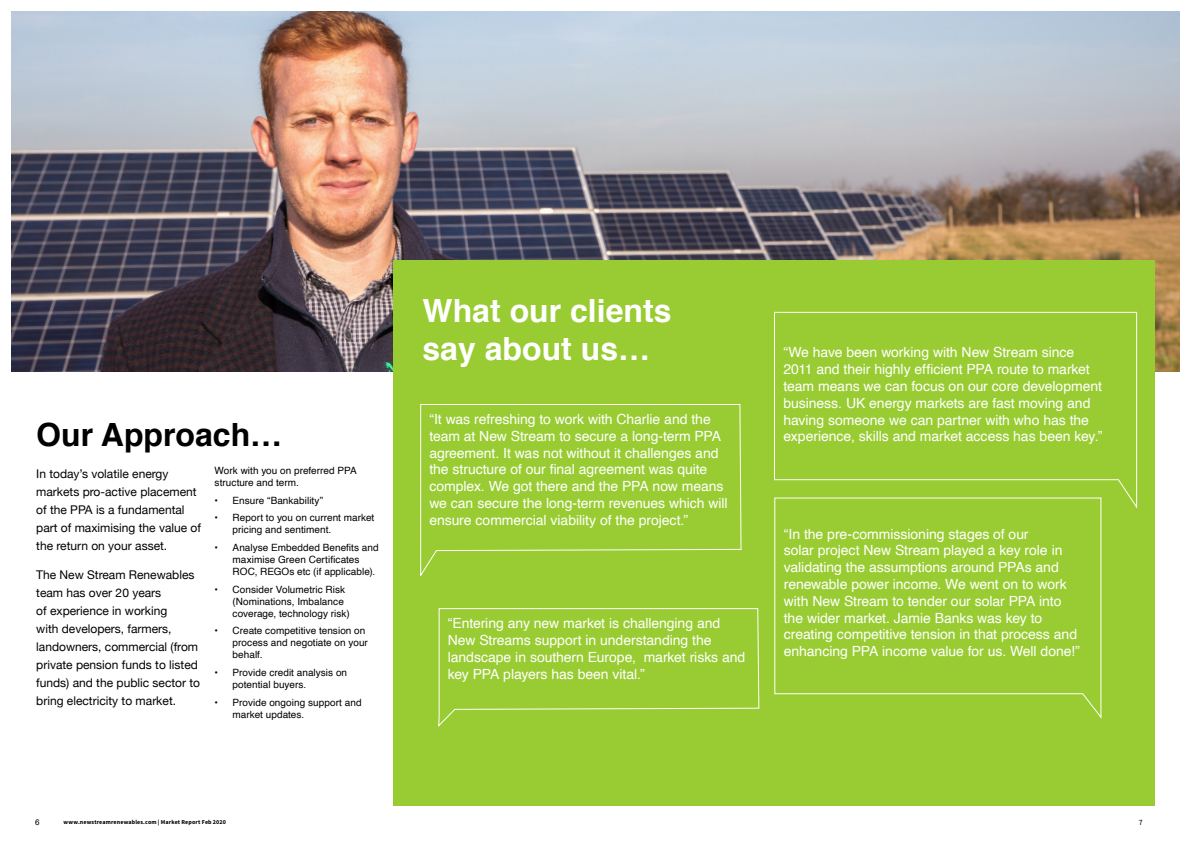
<style>
.page{position:relative;width:1191px;height:842px;background:#fff}
.page>*{position:absolute;margin:0;border:0;box-sizing:border-box;transform-origin:0 0}
.t1{font:700 32px/38px "Helvetica";color:#fff}
.t2{font:700 32px "Helvetica";color:#000}
.t3{font:14px/16.8px "Helvetica";letter-spacing:-.005em;color:#fff}
.t4{font:12px/18px "Helvetica Neue";color:#000}
.t5{font:10px/12px "Helvetica";letter-spacing:.005em;color:#000}
.t6{font:8px "Source Sans Pro";color:#000}
.t7{font:8px "Helvetica";color:#000}
.t8{font:700 6px "Source Sans Pro";letter-spacing:.025em;color:#000}
</style>
<div class="page">
<img style="left:11px;top:11px;width:1168px;height:360px">
<div style="left:393px;top:261px;width:762px;height:545px;background:#9c3"></div>
<svg style="left:420px;top:404px;width:322px;height:173px"></svg>
<svg style="left:438px;top:608px;width:322px;height:119px"></svg>
<svg style="left:774px;top:311px;width:364px;height:197px"></svg>
<svg style="left:774px;top:497px;width:328px;height:222px"></svg>
<h1 class="t2" style="left:36px;top:409px;width:247px">Our Approach…</h1>
<p class="t4" style="left:36px;top:465px;width:166px">In today’s volatile energy markets pro-active placement of the PPA is a fundamental part of maximising the value of the return on your asset.</p>
<p class="t4" style="left:36px;top:566px;width:165px">The New Stream Renewables team has over 20 years<br>of experience in working<br>with developers, farmers, landowners, commercial (from private pension funds to listed funds) and the public sector to bring electricity to market.</p>
<p class="t5" style="left:215px;top:465px;width:144px">Work with you on preferred PPA structure and term.</p>
<p class="t5" style="left:215px;top:494px;width:110px">• Ensure “Bankability”</p>
<p class="t5" style="left:233px;top:512px;width:143px;text-indent:-18px">• Report to you on current market pricing and sentiment.</p>
<p class="t5" style="left:233px;top:542px;width:148px;text-indent:-18px">• Analyse Embedded Benefits and maximise Green Certificates<br>ROC, REGOs etc (if applicable).</p>
<p class="t5" style="left:233px;top:583px;width:119px;text-indent:-18px">• Consider Volumetric Risk (Nominations, Imbalance coverage, technology risk)</p>
<p class="t5" style="left:233px;top:625px;width:137px;text-indent:-18px">• Create competitive tension on process and negotiate on your behalf.</p>
<p class="t5" style="left:233px;top:667px;width:116px;text-indent:-18px">• Provide credit analysis on potential buyers.</p>
<p class="t5" style="left:233px;top:696px;width:131px;text-indent:-18px">• Provide ongoing support and market updates.</p>
<p class="t7" style="left:35px;top:816px;width:6px">6</p>
<p class="t8" style="left:64px;top:818px;width:164px">www.newstreamrenewables.com | Market Report Feb 2020</p>
<h1 class="t1" style="left:422px;top:292px;width:250px">What our clients say about us…</h1>
<p class="t3" style="left:429px;top:411px;width:300px">“It was refreshing to work with Charlie and the team at New Stream to secure a long-term PPA agreement. It was not without it challenges and the structure of our final agreement was quite complex. We got there and the PPA now means we can secure the long-term revenues which will ensure commercial viability of the project.”</p>
<p class="t3" style="left:448px;top:615px;width:299px">“Entering any new market is challenging and New Streams support in understanding the landscape in southern Europe, market risks and key PPA players has been vital.”</p>
<p class="t3" style="left:783px;top:345px;width:320px">“We have been working with New Stream since 2011 and their highly efficient PPA route to market team means we can focus on our core development business. UK energy markets are fast moving and having someone we can partner with who has the experience, skills and market access has been key.”</p>
<p class="t3" style="left:784px;top:526px;width:298px">“In the pre-commissioning stages of our<br>solar project New Stream played a key role in validating the assumptions around PPAs and renewable power income. We went on to work with New Stream to tender our solar PPA into the wider market. Jamie Banks was key to creating competitive tension in that process and enhancing PPA income value for us. Well done!”</p>
<p class="t6" style="left:1138px;top:818px;width:5px">7</p>
</div>
